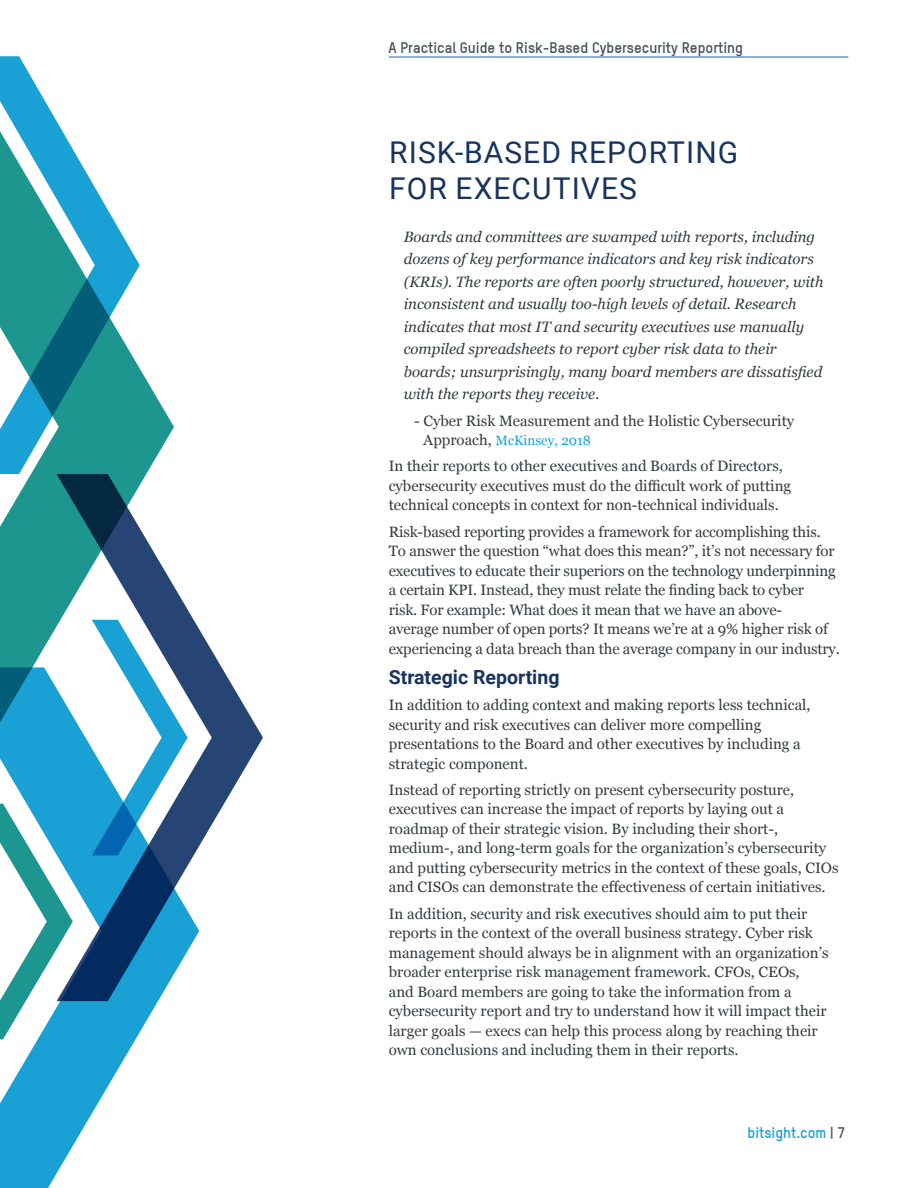
<style>
.page{position:relative;width:918px;height:1188px;background:#fff}
.page>*{position:absolute;margin:0;border:0;box-sizing:border-box;transform-origin:0 0}
.t1{font:30px/36px "Roboto";letter-spacing:.035em;color:#17345f}
.t2{font:700 19.5px "Roboto";color:#17345f}
.t3{font:15px/19.5px "Georgia";color:#353a3f}
.t4{font:italic 15px/22.5px "Georgia";color:#353a3f}
.t5{font:500 15px "T Star Pro";color:#474f57}
.t6{font:500 15px "T Star Pro";color:#19a1d5}
.t7{font:13.5px "Georgia";color:#19a1d5}
.s1{font-size:15px;color:#353a3f}
.s2{color:#474f57}
</style>
<div class="page">
<svg style="left:0;top:369px;width:174px;height:298px;fill:#1e9690"></svg>
<svg style="left:0;top:667px;width:158px;height:521px;fill:#19a1d5"></svg>
<svg style="left:0;top:56px;width:140px;height:418px"></svg>
<svg style="left:0;top:804px;width:73px;height:235px"></svg>
<svg style="left:57px;top:474px;width:206px;height:527px"></svg>
<hr style="left:389px;top:56px;width:459px;height:2px;background:#6d93cc">
<p class="t5" style="left:389px;top:39px;width:356px">A Practical Guide to Risk-Based Cybersecurity Reporting</p>
<h1 class="t1" style="left:389px;top:133px;width:350px">RISK-BASED REPORTING<br>FOR EXECUTIVES</h1>
<p class="t4" style="left:404px;top:225px;width:421px">Boards and committees are swamped with reports, including dozens of key performance indicators and key risk indicators (KRIs). The reports are often poorly structured, however, with inconsistent and usually too-high levels of detail. Research indicates that most IT and security executives use manually compiled spreadsheets to report cyber risk data to their boards; unsurprisingly, many board members are dissatisfied with the reports they receive.</p>
<p class="t3" style="left:414px;top:410px;width:381px">- Cyber Risk Measurement and the Holistic Cybersecurity</p>
<p class="t7" style="left:423px;top:431px;width:169px"><span class="s1">Approach,</span> McKinsey, 2018</p>
<p class="t3" style="left:389px;top:456px;width:404px">In their reports to other executives and Boards of Directors, cybersecurity executives must do the difficult work of putting technical concepts in context for non-technical individuals.</p>
<p class="t3" style="left:389px;top:521px;width:453px">Risk-based reporting provides a framework for accomplishing this.<br>To answer the question “what does this mean?”, it’s not necessary for executives to educate their superiors on the technology underpinning a certain KPI. Instead, they must relate the finding back to cyber<br>risk. For example: What does it mean that we have an above-<br>average number of open ports? It means we’re at a 9% higher risk of experiencing a data breach than the average company in our industry.</p>
<h2 class="t2" style="left:389px;top:663px;width:172px">Strategic Reporting</h2>
<p class="t3" style="left:389px;top:695px;width:423px">In addition to adding context and making reports less technical, security and risk executives can deliver more compelling presentations to the Board and other executives by including a strategic component.</p>
<p class="t3" style="left:389px;top:779px;width:451px">Instead of reporting strictly on present cybersecurity posture, executives can increase the impact of reports by laying out a roadmap of their strategic vision. By including their short-, medium-, and long-term goals for the organization’s cybersecurity and putting cybersecurity metrics in the context of these goals, CIOs and CISOs can demonstrate the effectiveness of certain initiatives.</p>
<p class="t3" style="left:389px;top:903px;width:441px">In addition, security and risk executives should aim to put their reports in the context of the overall business strategy. Cyber risk management should always be in alignment with an organization’s broader enterprise risk management framework. CFOs, CEOs,<br>and Board members are going to take the information from a cybersecurity report and try to understand how it will impact their larger goals — execs can help this process along by reaching their own conclusions and including them in their reports.</p>
<p class="t6" style="left:748px;top:1123px;width:99px">bitsight.com <span class="s2">| 7</span></p>
</div>
